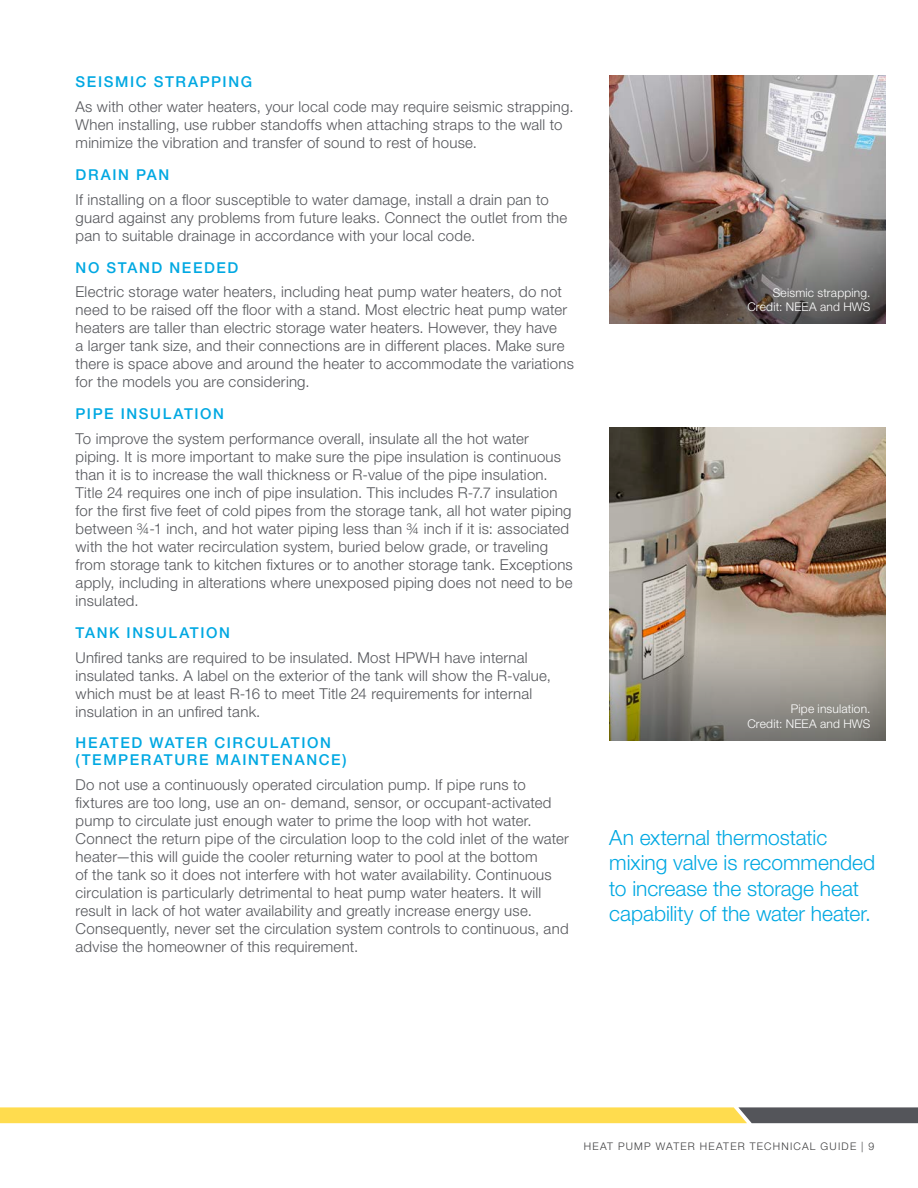
<style>
.page{position:relative;width:918px;height:1188px;background:#fff}
.page>*{position:absolute;margin:0;border:0;box-sizing:border-box;transform-origin:0 0}
.callouts{font:300 21px/25.2px "Helvetica Neue LT";letter-spacing:-.005em;color:#00a8e2}
.body{font:300 15px/18px "Helvetica Neue LT";letter-spacing:.015em;color:#54555a}
.head_6{font:500 15px/16.5px "Helvetica Neue LT";letter-spacing:.105em;color:#00a8e2}
.caption_reverse{font:300 12px "Helvetica Neue LT";letter-spacing:.015em;color:#fff}
.t1{font:300 10.5px "Helvetica Neue LT";letter-spacing:.115em;color:#3e3e3f}
</style>
<div class="page">
<img style="left:609px;top:427px;width:277px;height:212px">
<svg style="left:609px;top:639px;width:277px;height:101px;background:#969388"></svg>
<img style="left:609px;top:76px;width:277px;height:146px">
<img style="left:609px;top:222px;width:277px;height:102px">
<svg style="left:0;top:1107px;width:918px;height:16px;background:#dfc455"></svg>
<p class="head_6" style="left:76px;top:74px;width:178px">SEISMIC STRAPPING</p>
<p class="body" style="left:76px;top:97px;width:500px">As with other water heaters, your local code may require seismic strapping.<br>When installing, use rubber standoffs when attaching straps to the wall to minimize the vibration and transfer of sound to rest of house.</p>
<p class="head_6" style="left:76px;top:166px;width:95px">DRAIN PAN</p>
<p class="body" style="left:76px;top:190px;width:493px">If installing on a floor susceptible to water damage, install a drain pan to guard against any problems from future leaks. Connect the outlet from the pan to suitable drainage in accordance with your local code.</p>
<p class="head_6" style="left:76px;top:259px;width:164px">NO STAND NEEDED</p>
<p class="body" style="left:76px;top:283px;width:500px">Electric storage water heaters, including heat pump water heaters, do not need to be raised off the floor with a stand. Most electric heat pump water heaters are taller than electric storage water heaters. However, they have<br>a larger tank size, and their connections are in different places. Make sure there is space above and around the heater to accommodate the variations for the models you are considering.</p>
<p class="head_6" style="left:76px;top:405px;width:150px">PIPE INSULATION</p>
<p class="body" style="left:76px;top:429px;width:499px">To improve the system performance overall, insulate all the hot water piping. It is more important to make sure the pipe insulation is continuous than it is to increase the wall thickness or R-value of the pipe insulation.<br>Title 24 requires one inch of pipe insulation. This includes R-7.7 insulation for the first five feet of cold pipes from the storage tank, all hot water piping between ¾-1 inch, and hot water piping less than ¾ inch if it is: associated with the hot water recirculation system, buried below grade, or traveling from storage tank to kitchen fixtures or to another storage tank. Exceptions apply, including in alterations where unexposed piping does not need to be insulated.</p>
<p class="head_6" style="left:76px;top:624px;width:156px">TANK INSULATION</p>
<p class="body" style="left:76px;top:648px;width:477px">Unfired tanks are required to be insulated. Most HPWH have internal insulated tanks. A label on the exterior of the tank will show the R-value, which must be at least R-16 to meet Title 24 requirements for internal insulation in an unfired tank.</p>
<p class="head_6" style="left:76px;top:735px;width:273px">HEATED WATER CIRCULATION (TEMPERATURE MAINTENANCE)</p>
<p class="body" style="left:76px;top:775px;width:495px">Do not use a continuously operated circulation pump. If pipe runs to fixtures are too long, use an on- demand, sensor, or occupant-activated pump to circulate just enough water to prime the loop with hot water.<br>Connect the return pipe of the circulation loop to the cold inlet of the water heater—this will guide the cooler returning water to pool at the bottom<br>of the tank so it does not interfere with hot water availability. Continuous circulation is particularly detrimental to heat pump water heaters. It will result in lack of hot water availability and greatly increase energy use.<br>Consequently, never set the circulation system controls to continuous, and advise the homeowner of this requirement.</p>
<p class="caption_reverse" style="left:773px;top:285px;width:99px">Seismic strapping.</p>
<p class="caption_reverse" style="left:747px;top:300px;width:125px">Credit: NEEA and HWS</p>
<p class="caption_reverse" style="left:791px;top:702px;width:81px">Pipe insulation.</p>
<p class="caption_reverse" style="left:747px;top:716px;width:125px">Credit: NEEA and HWS</p>
<p class="callouts" style="left:609px;top:825px;width:267px">An external thermostatic mixing valve is recommended to increase the storage heat capability of the water heater.</p>
<p class="t1" style="left:584px;top:1140px;width:292px">HEAT PUMP WATER HEATER TECHNICAL GUIDE | 9</p>
</div>
